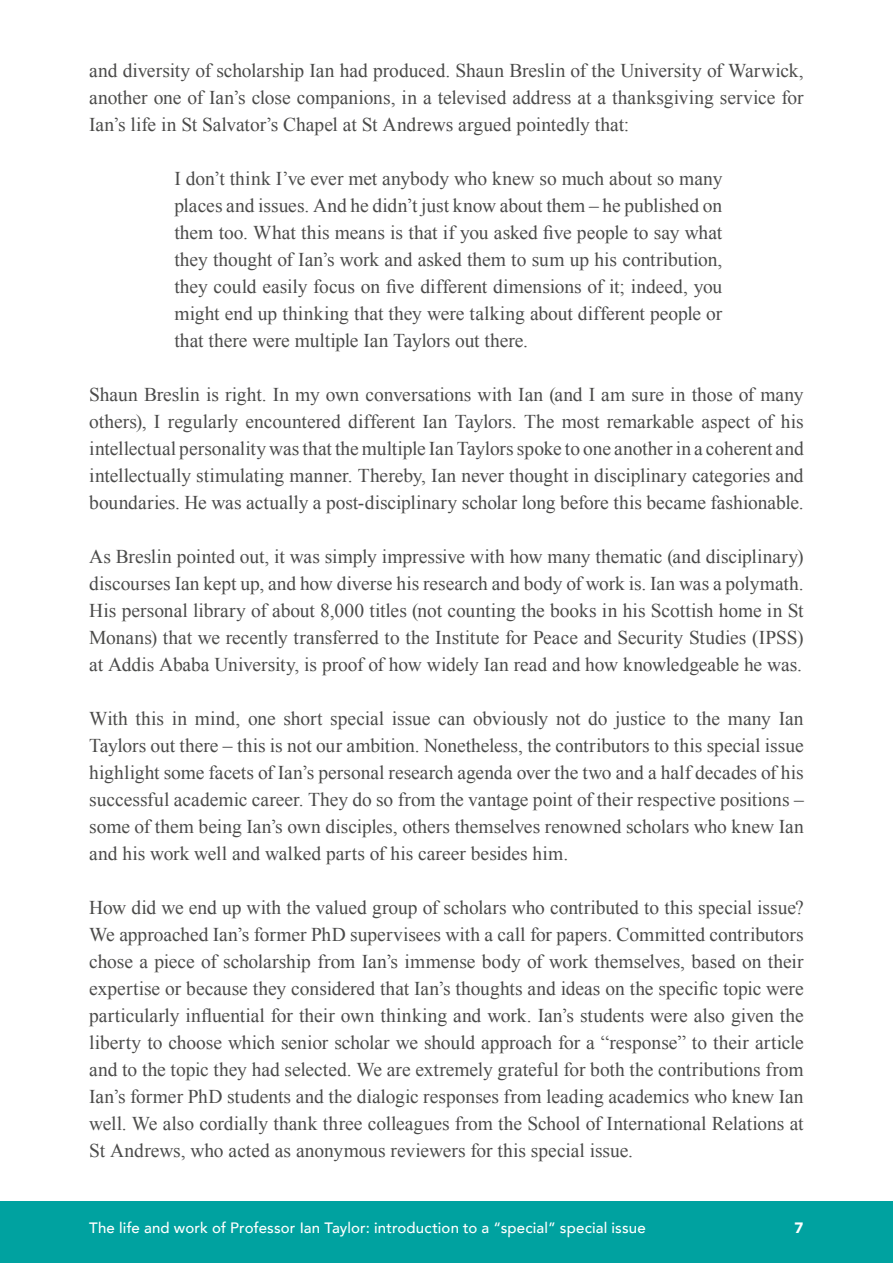
<style>
.page{position:relative;width:893px;height:1263px;background:#fff}
.page>*{position:absolute;margin:0;border:0;box-sizing:border-box;transform-origin:0 0}
.Extract{font:19.5px/27px "Times New Roman";letter-spacing:-.005em;color:#4b4b4a;text-align:justify}
.t1{font:500 15px "Avenir";letter-spacing:.01em;color:#fff}
.t2{font:900 15px "Avenir";color:#fff}
</style>
<div class="page">
<div style="left:0;top:1201px;width:893px;height:62px;background:#00a2a0"></div>
<p class="Extract" style="left:89px;top:56px;width:716px">and diversity of scholarship Ian had produced. Shaun Breslin of the University of Warwick, another one of Ian’s close companions, in a televised address at a thanksgiving service for Ian’s life in St Salvator’s Chapel at St Andrews argued pointedly that:</p>
<p class="Extract" style="left:174px;top:164px;width:550px">I don’t think I’ve ever met anybody who knew so much about so many places and issues. And he didn’t just know about them – he published on them too. What this means is that if you asked five people to say what they thought of Ian’s work and asked them to sum up his contribution, they could easily focus on five different dimensions of it; indeed, you might end up thinking that they were talking about different people or that there were multiple Ian Taylors out there.</p>
<p class="Extract" style="left:89px;top:380px;width:716px">Shaun Breslin is right. In my own conversations with Ian (and I am sure in those of many others), I regularly encountered different Ian Taylors. The most remarkable aspect of his intellectual personality was that the multiple Ian Taylors spoke to one another in a coherent and intellectually stimulating manner. Thereby, Ian never thought in disciplinary categories and boundaries. He was actually a post-disciplinary scholar long before this became fashionable.</p>
<p class="Extract" style="left:89px;top:542px;width:716px">As Breslin pointed out, it was simply impressive with how many thematic (and disciplinary) discourses Ian kept up, and how diverse his research and body of work is. Ian was a polymath.<br>His personal library of about 8,000 titles (not counting the books in his Scottish home in St Monans) that we recently transferred to the Institute for Peace and Security Studies (IPSS) at Addis Ababa University, is proof of how widely Ian read and how knowledgeable he was.</p>
<p class="Extract" style="left:89px;top:704px;width:716px">With this in mind, one short special issue can obviously not do justice to the many Ian Taylors out there – this is not our ambition. Nonetheless, the contributors to this special issue highlight some facets of Ian’s personal research agenda over the two and a half decades of his successful academic career. They do so from the vantage point of their respective positions – some of them being Ian’s own disciples, others themselves renowned scholars who knew Ian and his work well and walked parts of his career besides him.</p>
<p class="Extract" style="left:89px;top:893px;width:716px">How did we end up with the valued group of scholars who contributed to this special issue?<br>We approached Ian’s former PhD supervisees with a call for papers. Committed contributors chose a piece of scholarship from Ian’s immense body of work themselves, based on their expertise or because they considered that Ian’s thoughts and ideas on the specific topic were particularly influential for their own thinking and work. Ian’s students were also given the liberty to choose which senior scholar we should approach for a “response” to their article and to the topic they had selected. We are extremely grateful for both the contributions from Ian’s former PhD students and the dialogic responses from leading academics who knew Ian well. We also cordially thank three colleagues from the School of International Relations at St Andrews, who acted as anonymous reviewers for this special issue.</p>
<p class="t1" style="left:89px;top:1214px;width:558px">The life and work of Professor Ian Taylor: introduction to a “special” special issue</p>
<p class="t2" style="left:794px;top:1214px;width:10px">7</p>
</div>
